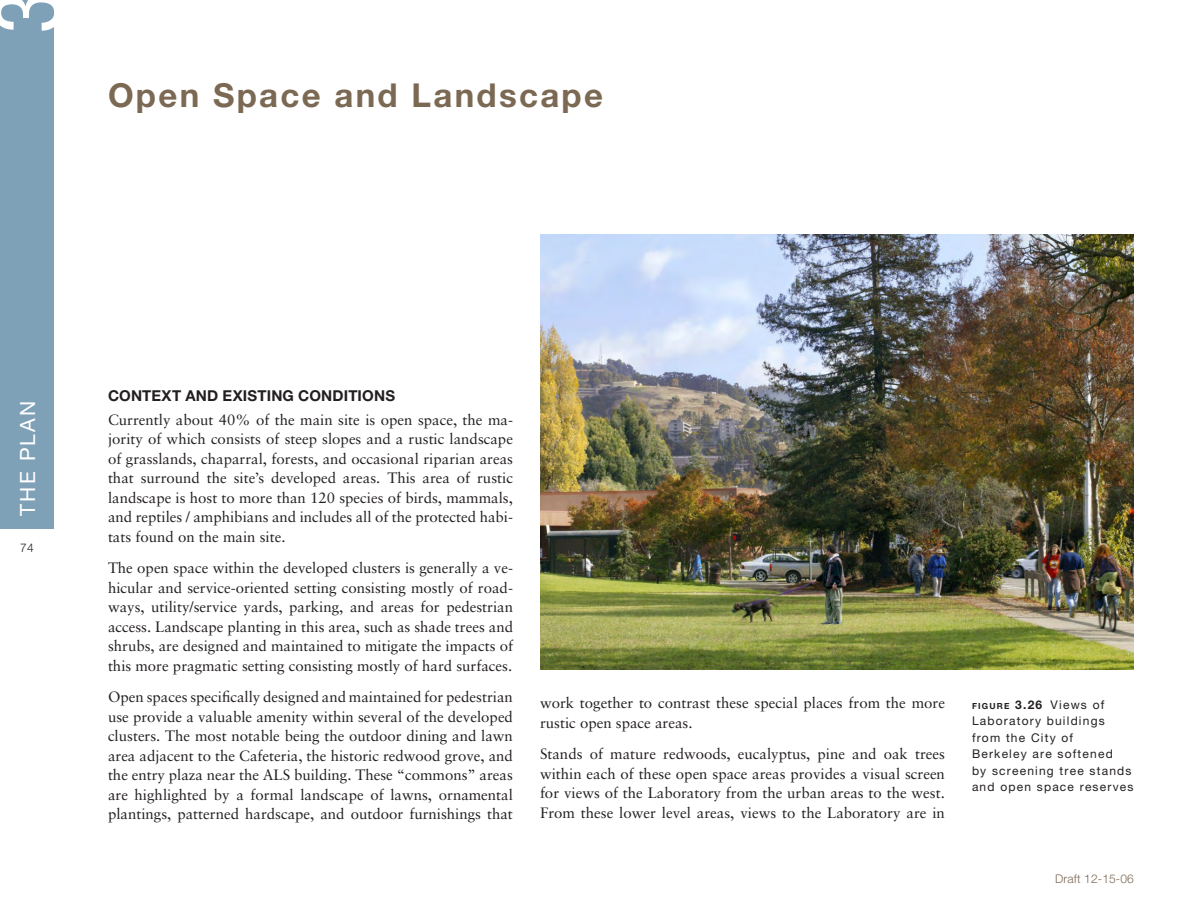
<style>
.page{position:relative;width:1188px;height:918px;background:#fff}
.page>*{position:absolute;margin:0;border:0;box-sizing:border-box;transform-origin:0 0}
.t1{font:condensed 90px "Helvetica Neue";color:#fff}
.t2{font:700 33px "Helvetica Neue";letter-spacing:.07em;color:#7c6954}
.t3{font:21px "Helvetica Neue";color:#fff}
.Body_Text{font:15px/19.5px "Sabon";color:#231f20;text-align:justify}
.Heading_3{font:700 15px "Helvetica Neue";letter-spacing:.015em;color:#231f20}
._9_Caption{font:12px/16.5px "Helvetica Neue";letter-spacing:.1em;color:#231f20}
.t4{font:300 12px "Helvetica Neue";letter-spacing:.01em;color:#7c6954}
.t5{font:300 12px "Helvetica Neue";color:#231f20}
.s1{font-weight:700;font-size:8.4px}
.s2{font-weight:700}
</style>
<div class="page">
<div style="left:0;top:0;width:54px;height:529px;background:#7ea1b7"></div>
<img style="left:540px;top:235px;width:594px;height:435px">
<h1 class="t1" style="left:-25px;top:34px;width:45px;rotate:-90deg">3</h1>
<p class="t2" style="left:108px;top:75px;width:497px">OPEN SPACE AND LANDSCAPE</p>
<h3 class="t3" style="left:15px;top:516px;width:116px;rotate:-90deg">the Plan</h3>
<p class="t5" style="left:20px;top:541px;width:8px">74</p>
<p class="Heading_3" style="left:108px;top:386px;width:289px">CO NTEXT AND EXISTING CO NDITIO NS</p>
<p class="Body_Text" style="left:108px;top:409px;width:407px">Currently about 40% of the main site is open space, the ma&shy;jority of which consists of steep slopes and a rustic landscape of grasslands, chaparral, forests, and occasional riparian areas that surround the site’s developed areas. This area of rustic landscape is host to more than 120 species of birds, mammals, and reptiles / amphibians and includes all of the protected habi&shy;tats found on the main site.</p>
<p class="Body_Text" style="left:108px;top:558px;width:407px">The open space within the developed clusters is generally a ve&shy;hicular and service-oriented setting consisting mostly of road&shy;ways, utility/service yards, parking, and areas for pedestrian access. Landscape planting in this area, such as shade trees and shrubs, are designed and maintained to mitigate the impacts of this more pragmatic setting consisting mostly of hard surfaces.</p>
<p class="Body_Text" style="left:108px;top:687px;width:406px">Open spaces specifically designed and maintained for pedestrian use provide a valuable amenity within several of the developed clusters. The most notable being the outdoor dining and lawn area adjacent to the Cafeteria, the historic redwood grove, and the entry plaza near the ALS building. These “commons” areas are highlighted by a formal landscape of lawns, ornamental plantings, patterned hardscape, and outdoor furnishings that</p>
<p class="Body_Text" style="left:540px;top:693px;width:406px">work together to contrast these special places from the more rustic open space areas.</p>
<p class="Body_Text" style="left:540px;top:744px;width:407px">Stands of mature redwoods, eucalyptus, pine and oak trees within each of these open space areas provides a visual screen for views of the Laboratory from the urban areas to the west.<br>From these lower level areas, views to the Laboratory are in</p>
<p class="_9_Caption" style="left:972px;top:696px;width:163px"><span class="s1">FIGURE</span> <span class="s2">3.26</span> Views of<br>Laboratory buildings from the City of<br>Berkeley are softened<br>by screening tree stands and open space reserves</p>
<p class="t4" style="left:1055px;top:872px;width:80px">Draft 1 2-1 5-06</p>
</div>
